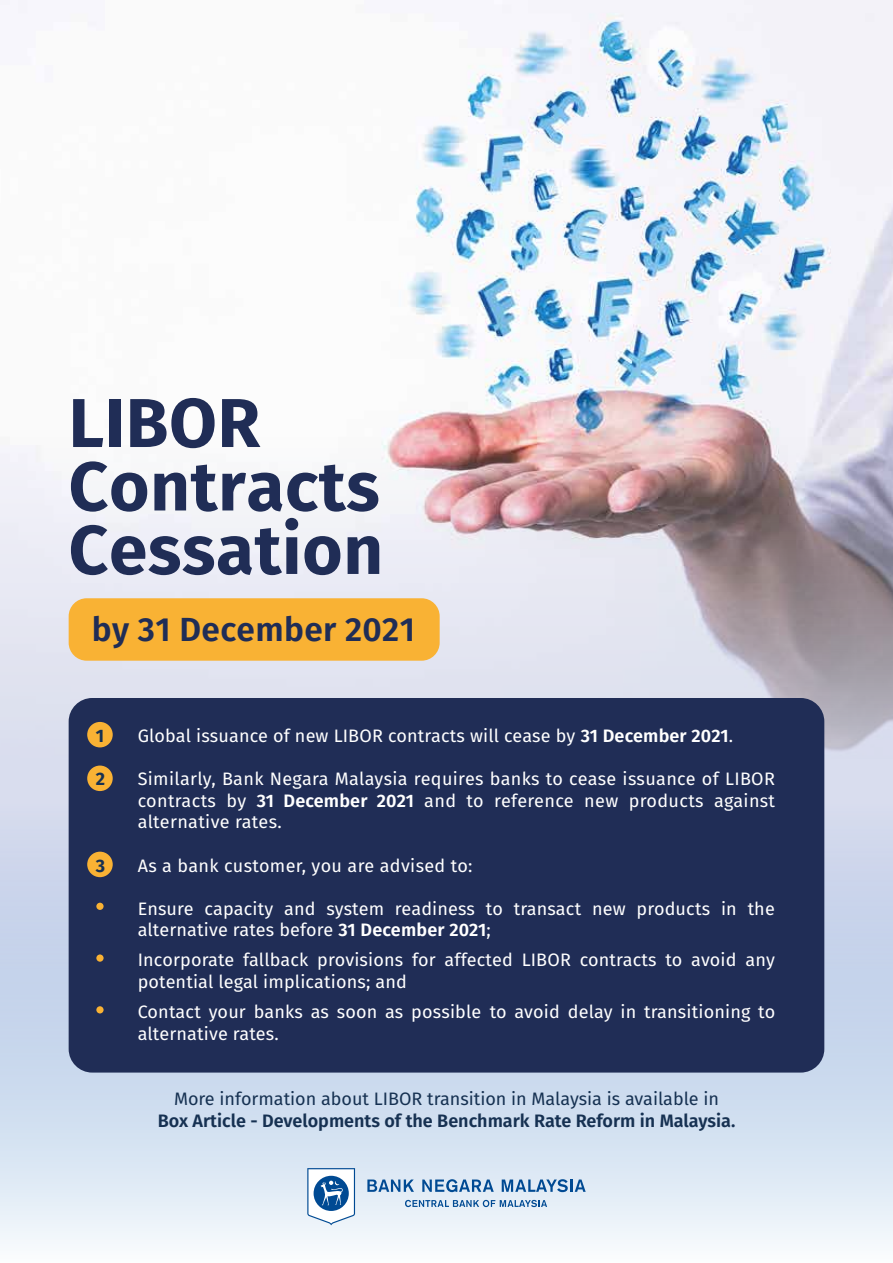
<style>
.page{position:relative;width:893px;height:1263px;background:#fff}
.page>*{position:absolute;margin:0;border:0;box-sizing:border-box;transform-origin:0 0}
.t1{font:700 69.15px/63.4px "Fira Sans";letter-spacing:.01em;color:#202d56}
.t2{font:600 33.45px "Fira Sans";letter-spacing:.01em;color:#202d56}
.t3{font:18px/21.6px "Fira Sans";letter-spacing:.01em;color:#fff}
.t4{font:18px "Fira Sans";color:#163152}
.t5{font:600 18px "Fira Sans";color:#163152}
.t6{font:700 18px "Fira Sans";color:#163152}
.s1{font-weight:600}
</style>
<div class="page">
<img style="left:0;top:0;width:893px;height:216px">
<svg style="left:0;top:777px;width:893px;height:467px;background:#d6e2f1"></svg>
<img style="left:0;top:216px;width:893px;height:561px">
<div style="left:69px;top:598px;width:371px;height:63px;background:#f9b234;border-radius:18px"></div>
<div style="left:69px;top:698px;width:755px;height:374px;background:#202d56;border-radius:24px"></div>
<svg style="left:367px;top:1179px;width:47px;height:13px"></svg>
<svg style="left:422px;top:1179px;width:72px;height:13px"></svg>
<svg style="left:502px;top:1179px;width:84px;height:13px"></svg>
<svg style="left:405px;top:1200px;width:142px;height:7px"></svg>
<svg style="left:307px;top:1168px;width:48px;height:57px"></svg>
<div style="left:87px;top:722px;width:26px;height:25px;background:#f9b234;border-radius:50%"></div>
<div style="left:87px;top:765px;width:26px;height:26px;background:#f9b234;border-radius:50%"></div>
<div style="left:87px;top:852px;width:26px;height:25px;background:#f9b234;border-radius:50%"></div>
<div style="left:96px;top:903px;width:8px;height:7px;background:#f9b234;border-radius:50%"></div>
<div style="left:96px;top:954px;width:8px;height:8px;background:#f9b234;border-radius:50%"></div>
<div style="left:96px;top:1006px;width:8px;height:7px;background:#f9b234;border-radius:50%"></div>
<h1 class="t1" style="left:69px;top:386px;width:316px">LIBOR<br>Contracts<br>Cessation</h1>
<h2 class="t2" style="left:92px;top:602px;width:325px">by 31 December 2021</h2>
<p class="t6" style="left:96px;top:720px;width:10px">1</p>
<p class="t3" style="left:138px;top:724px;width:597px">Global issuance of new LIBOR contracts will cease by <span class="s1">31 December 2021</span>.</p>
<p class="t6" style="left:96px;top:764px;width:11px">2</p>
<p class="t3" style="left:138px;top:767px;width:639px;text-align:justify">Similarly, Bank Negara Malaysia requires banks to cease issuance of LIBOR contracts by <span class="s1">31 December 2021</span> and to reference new products against alternative rates.</p>
<p class="t6" style="left:96px;top:850px;width:11px">3</p>
<p class="t3" style="left:138px;top:854px;width:336px">As a bank customer, you are advised to:</p>
<p class="t3" style="left:138px;top:897px;width:639px">Ensure capacity and system readiness to transact new products in the alternative rates before <span class="s1">31 December 2021</span>;</p>
<p class="t3" style="left:138px;top:949px;width:639px">Incorporate fallback provisions for affected LIBOR contracts to avoid any potential legal implications; and</p>
<p class="t3" style="left:138px;top:1000px;width:639px">Contact your banks as soon as possible to avoid delay in transitioning to alternative rates.</p>
<p class="t4" style="left:174px;top:1085px;width:547px">More information about LIBOR transition in Malaysia is available in</p>
<p class="t5" style="left:158px;top:1105px;width:579px">Box Article - Developments of the Benchmark Rate Reform in Malaysia.</p>
</div>
